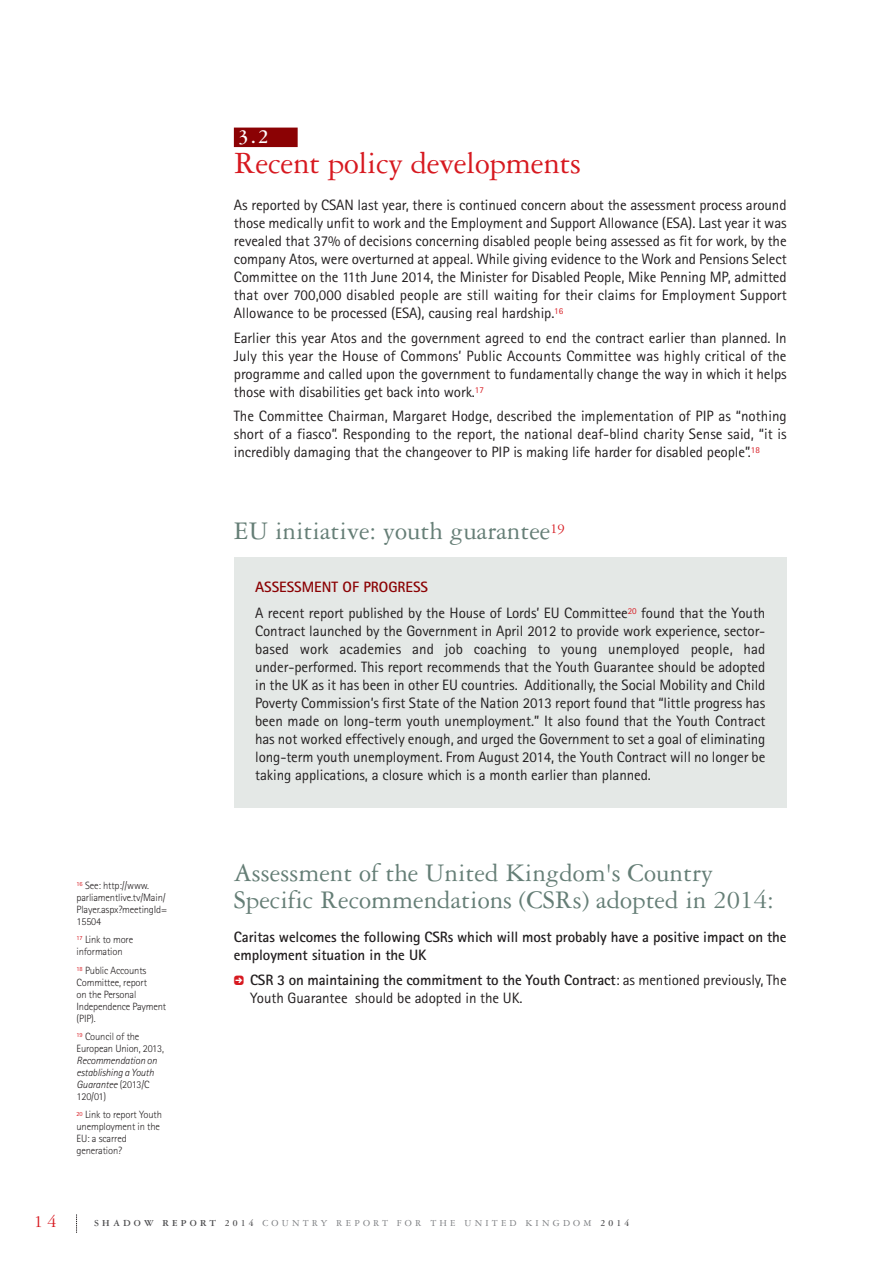
<style>
.page{position:relative;width:893px;height:1263px;background:#fff}
.page>*{position:absolute;margin:0;border:0;box-sizing:border-box;transform-origin:0 0}
.t1{font:33px "Garamond 3 LT Std";letter-spacing:-.01em;color:#d71920}
.t2{font:27px/27px "Garamond 3 LT Std";color:#657e76}
.t3{font:700 21px "Garamond 3 LT Std";color:#fff}
.t4{font:18px "Garamond 3 LT Std";color:#d71920}
.t5{font:15px/18px "Rotis Sans Serif";letter-spacing:-.005em;color:#231f20;text-align:justify}
.t6{font:700 15px/18px "Rotis Sans Serif";letter-spacing:-.005em;color:#231f20}
.t7{font:300 10.5px/12px "Rotis Sans Serif";letter-spacing:-.015em;color:#231f20}
.t8{font:italic 300 10.5px/12px "Rotis Sans Serif";letter-spacing:-.015em;color:#231f20}
.t9{font:9.75px "Garamond 3 LT Std";letter-spacing:.325em;color:#808285}
.s1{font-style:normal}
.s2{font-weight:700;color:#8b0204}
.s3{font-family:"Click Bits Arrow Pods 1";font-size:13.5px;color:#d71920}
.s4{font-weight:700}
.s5{font-weight:700;color:#4c4c4e}
</style>
<div class="page">
<svg style="left:76px;top:1214px;width:1px;height:19px"></svg>
<div style="left:234px;top:128px;width:64px;height:19px;background:#8b0204"></div>
<div style="left:234px;top:558px;width:553px;height:250px;background:#e4e8e6"></div>
<h3 class="t3" style="left:238px;top:123px;width:32px">3.2</h3>
<h1 class="t1" style="left:234px;top:152px;width:349px">Recent policy developments</h1>
<p class="t5" style="left:234px;top:198px;width:554px">As reported by CSAN last year, there is continued concern about the assessment process around those medically unfit to work and the Employment and Support Allowance (ESA). Last year it was revealed that 37% of decisions concerning disabled people being assessed as fit for work, by the company Atos, were overturned at appeal. While giving evidence to the Work and Pensions Select Committee on the 11th June 2014, the Minister for Disabled People, Mike Penning MP, admitted that over 700,000 disabled people are still waiting for their claims for Employment Support Allowance to be processed (ESA), causing real hardship.<sup>16</sup></p>
<p class="t5" style="left:234px;top:330px;width:554px">Earlier this year Atos and the government agreed to end the contract earlier than planned. In July this year the House of Commons’ Public Accounts Committee was highly critical of the programme and called upon the government to fundamentally change the way in which it helps those with disabilities get back into work.<sup>17</sup></p>
<p class="t5" style="left:234px;top:408px;width:554px">The Committee Chairman, Margaret Hodge, described the implementation of PIP as “nothing short of a fiasco”. Responding to the report, the national deaf-blind charity Sense said, “it is incredibly damaging that the changeover to PIP is making life harder for disabled people”.<sup>18</sup></p>
<p class="t7" style="left:77px;top:880px;width:92px"><sup>16</sup> See: http://www. parliamentlive.tv/Main/<br>Player.aspx?meetingId=<br>15504</p>
<p class="t7" style="left:77px;top:935px;width:58px"><sup>17</sup> Link to more information</p>
<p class="t7" style="left:77px;top:965px;width:91px"><sup>18</sup> Public Accounts<br>Committee, report<br>on the Personal<br>Independence Payment (PIP).</p>
<p class="t7" style="left:77px;top:1031px;width:89px"><sup>19</sup> Council of the<br>European Union, 2013,</p>
<p class="t8" style="left:77px;top:1055px;width:82px">Recommendation on establishing a Youth<br>Guarantee <span class="s1">(2013/C<br>120/01)</span></p>
<p class="t7" style="left:77px;top:1110px;width:87px"><sup>20</sup> Link to report Youth unemployment in the<br>EU: a scarred generation?</p>
<h2 class="t2" style="left:234px;top:520px;width:332px">EU initiative: youth guarantee<sup>19</sup></h2>
<p class="t5" style="left:255px;top:575px;width:512px;line-height:26.5px"><span class="s2">ASSESSMENT OF PROGRESS<br></span>A recent report published by the House of Lords’ EU Committee<sup>20</sup> found that the Youth</p>
<p class="t5" style="left:255px;top:624px;width:512px">Contract launched by the Government in April 2012 to provide work experience, sector&shy;based work academies and job coaching to young unemployed people, had under-performed. This report recommends that the Youth Guarantee should be adopted in the UK as it has been in other EU countries. Additionally, the Social Mobility and Child Poverty Commission’s first State of the Nation 2013 report found that “little progress has been made on long-term youth unemployment.” It also found that the Youth Contract has not worked effectively enough, and urged the Government to set a goal of eliminating long-term youth unemployment. From August 2014, the Youth Contract will no longer be taking applications, a closure which is a month earlier than planned.</p>
<h2 class="t2" style="left:234px;top:862px;width:542px">Assessment of the United Kingdom's Country<br>Specific Recommendations (CSRs) adopted in 2014:</h2>
<p class="t6" style="left:234px;top:930px;width:554px">Caritas welcomes the following CSRs which will most probably have a positive impact on the employment situation in the UK</p>
<p class="t5" style="left:250px;top:972px;width:538px;text-indent:-16px"><span class="s3">5</span> <span class="s4">CSR 3 on maintaining the commitment to the Youth Contract</span>: as mentioned previously, The<br>Youth Guarantee should be adopted in the UK.</p>
<p class="t4" style="left:34px;top:1216px;width:24px">14</p>
<p class="t9" style="left:94px;top:1220px;width:537px"><span class="s5">SHADOW REPORT 2014</span> COUNTRY REPORT FOR THE UNITED KINGDOM <span class="s5">2014</span></p>
</div>
